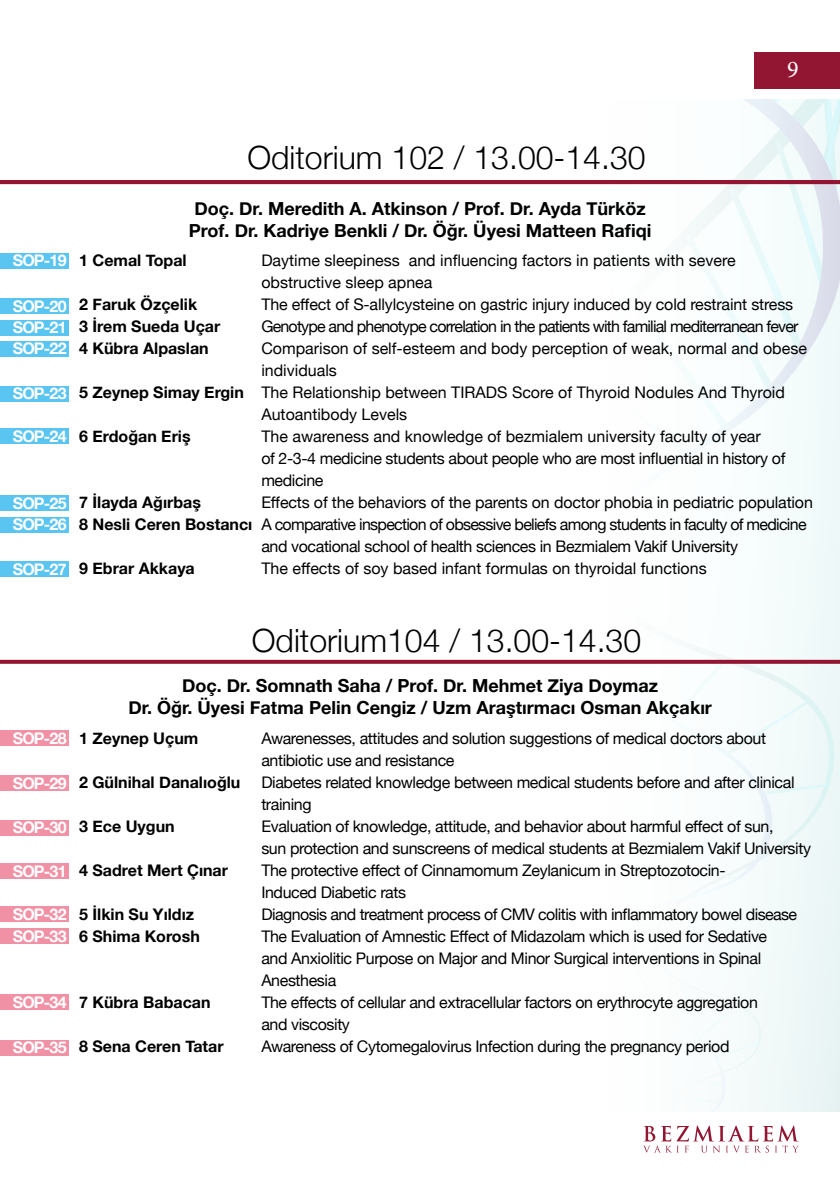
<style>
.page{position:relative;width:840px;height:1191px;background:#fff}
.page>*{position:absolute;margin:0;border:0;box-sizing:border-box;transform-origin:0 0}
.t1{font:300 32px "Helvetica Neue";color:#000}
.t2{font:24px "Minion Pro";color:#fff}
.t3{font:700 18px/22px "Helvetica Neue";color:#000;text-align:center}
.t4{font:16px/22px "Helvetica Neue";letter-spacing:-.025em;color:#000}
.t5{font:16px/22px "Helvetica Neue";color:#000}
.t6{font:700 16px "Helvetica Neue";color:#000}
.t7{font:700 16px/21.4px "Helvetica Neue";letter-spacing:-.05em;color:#fff}
.t8{font:16px "Helvetica Neue";letter-spacing:-.045em;color:#000}
.t9{font:16px "Helvetica Neue";letter-spacing:-.05em;color:#000}
.s1{font-weight:700}
</style>
<div class="page">
<div style="left:754px;top:52px;width:85px;height:37px;background:#921631"></div>
<svg style="left:559px;top:99px;width:280px;height:1012px"></svg>
<svg style="left:643px;top:1125px;width:155px;height:27px"></svg>
<hr style="left:0;top:180px;width:839px;height:4px;background:#921631">
<svg style="left:0;top:660px;width:839px;height:4px;background:#96203a"></svg>
<div style="left:0;top:253px;width:69px;height:15px;background:#5bc5f2"></div>
<div style="left:0;top:730px;width:69px;height:16px;background:#f191a5"></div>
<div style="left:0;top:775px;width:69px;height:16px;background:#f191a5"></div>
<div style="left:0;top:820px;width:69px;height:15px;background:#f191a5"></div>
<div style="left:0;top:863px;width:69px;height:16px;background:#f191a5"></div>
<div style="left:0;top:906px;width:69px;height:16px;background:#f191a5"></div>
<div style="left:0;top:928px;width:69px;height:16px;background:#f191a5"></div>
<div style="left:0;top:994px;width:69px;height:16px;background:#f191a5"></div>
<div style="left:0;top:1039px;width:69px;height:16px;background:#f191a5"></div>
<div style="left:0;top:298px;width:69px;height:16px;background:#5bc5f2"></div>
<div style="left:0;top:341px;width:69px;height:15px;background:#5bc5f2"></div>
<div style="left:0;top:320px;width:69px;height:15px;background:#5bc5f2"></div>
<div style="left:0;top:386px;width:69px;height:15px;background:#5bc5f2"></div>
<div style="left:0;top:428px;width:69px;height:16px;background:#5bc5f2"></div>
<div style="left:0;top:495px;width:69px;height:16px;background:#5bc5f2"></div>
<div style="left:0;top:517px;width:69px;height:15px;background:#5bc5f2"></div>
<div style="left:0;top:561px;width:69px;height:16px;background:#5bc5f2"></div>
<h2 class="t2" style="left:786px;top:53px;width:13px">9</h2>
<p class="t7" style="left:13px;top:250px;width:55px">SOP-19</p>
<p class="t7" style="left:13px;top:295px;width:55px;text-align:justify">SOP-20<br>SOP-21<br>SOP-22</p>
<p class="t7" style="left:13px;top:383px;width:55px">SOP-23</p>
<p class="t7" style="left:13px;top:426px;width:55px">SOP-24</p>
<p class="t7" style="left:13px;top:493px;width:55px">SOP-25<br>SOP-26</p>
<p class="t7" style="left:13px;top:559px;width:55px">SOP-27</p>
<h1 class="t1" style="left:247px;top:132px;width:399px">Oditorium 102 / 13.00-14.30</h1>
<p class="t3" style="left:189px;top:198px;width:464px">Doç. Dr. Meredith A. Atkinson / Prof. Dr. Ayda Türköz<br>Prof. Dr. Kadriye Benkli / Dr. Öğr. Üyesi Matteen Rafiqi</p>
<p class="t6" style="left:79px;top:248px;width:109px">1 Cemal Topal</p>
<p class="t5" style="left:261px;top:250px;width:475px">Daytime sleepiness and influencing factors in patients with severe obstructive sleep apnea</p>
<p class="t6" style="left:79px;top:292px;width:119px">2 Faruk Özçelik</p>
<p class="t4" style="left:261px;top:294px;width:533px">The effect of S-allylcysteine on gastric injury induced by cold restraint stress</p>
<p class="t6" style="left:79px;top:314px;width:143px">3 İrem Sueda Uçar</p>
<p class="t9" style="left:261px;top:315px;width:538px">Genotype and phenotype correlation in the patients with familial mediterranean fever</p>
<p class="t6" style="left:79px;top:336px;width:131px">4 Kübra Alpaslan</p>
<p class="t5" style="left:261px;top:338px;width:547px">Comparison of self-esteem and body perception of weak, normal and obese</p>
<p class="t5" style="left:261px;top:360px;width:77px">individuals</p>
<p class="t5" style="left:79px;top:382px;width:707px"><span class="s1">5 Zeynep Simay Ergin</span> The Relationship between TIRADS Score of Thyroid Nodules And Thyroid</p>
<p class="t5" style="left:261px;top:404px;width:147px">Autoantibody Levels</p>
<p class="t6" style="left:79px;top:424px;width:113px">6 Erdoğan Eriş</p>
<p class="t4" style="left:261px;top:426px;width:525px">The awareness and knowledge of bezmialem university faculty of year<br>of 2-3-4 medicine students about people who are most influential in history of medicine</p>
<p class="t6" style="left:79px;top:490px;width:123px">7 İlayda Ağırbaş</p>
<p class="t4" style="left:261px;top:492px;width:552px">Effects of the behaviors of the parents on doctor phobia in pediatric population</p>
<p class="t8" style="left:79px;top:513px;width:728px"><span class="s1">8 Nesli Ceren Bostancı</span> A comparative inspection of obsessive beliefs among students in faculty of medicine</p>
<p class="t4" style="left:261px;top:536px;width:478px">and vocational school of health sciences in Bezmialem Vakif University</p>
<p class="t6" style="left:79px;top:556px;width:117px">9 Ebrar Akkaya</p>
<p class="t5" style="left:261px;top:558px;width:446px">The effects of soy based infant formulas on thyroidal functions</p>
<p class="t7" style="left:13px;top:727px;width:55px">SOP-28</p>
<p class="t7" style="left:13px;top:773px;width:55px">SOP-29</p>
<p class="t7" style="left:13px;top:817px;width:55px">SOP-30</p>
<p class="t7" style="left:13px;top:860px;width:55px">SOP-31</p>
<p class="t7" style="left:13px;top:903px;width:55px;line-height:22px">SOP-32<br>SOP-33</p>
<p class="t7" style="left:13px;top:992px;width:55px">SOP-34</p>
<p class="t7" style="left:13px;top:1037px;width:55px">SOP-35</p>
<h1 class="t1" style="left:252px;top:615px;width:390px">Oditorium104 / 13.00-14.30</h1>
<p class="t3" style="left:128px;top:675px;width:584px">Doç. Dr. Somnath Saha / Prof. Dr. Mehmet Ziya Doymaz<br>Dr. Öğr. Üyesi Fatma Pelin Cengiz / Uzm Araştırmacı Osman Akçakır</p>
<p class="t6" style="left:79px;top:725px;width:121px">1 Zeynep Uçum</p>
<p class="t4" style="left:261px;top:728px;width:506px">Awarenesses, attitudes and solution suggestions of medical doctors about antibiotic use and resistance</p>
<p class="t6" style="left:79px;top:769px;width:163px">2 Gülnihal Danalıoğlu</p>
<p class="t4" style="left:261px;top:772px;width:534px">Diabetes related knowledge between medical students before and after clinical training</p>
<p class="t6" style="left:79px;top:813px;width:97px">3 Ece Uygun</p>
<p class="t4" style="left:261px;top:816px;width:551px">Evaluation of knowledge, attitude, and behavior about harmful effect of sun,<br>sun protection and sunscreens of medical students at Bezmialem Vakif University</p>
<p class="t6" style="left:79px;top:857px;width:150px">4 Sadret Mert Çınar</p>
<p class="t4" style="left:261px;top:860px;width:465px">The protective effect of Cinnamomum Zeylanicum in Streptozotocin-<br>Induced Diabetic rats</p>
<p class="t6" style="left:79px;top:901px;width:116px">5 İlkin Su Yıldız</p>
<p class="t4" style="left:261px;top:904px;width:537px">Diagnosis and treatment process of CMV colitis with inflammatory bowel disease</p>
<p class="t6" style="left:79px;top:923px;width:122px">6 Shima Korosh</p>
<p class="t4" style="left:261px;top:926px;width:507px">The Evaluation of Amnestic Effect of Midazolam which is used for Sedative and Anxiolitic Purpose on Major and Minor Surgical interventions in Spinal<br>Anesthesia</p>
<p class="t6" style="left:79px;top:989px;width:133px">7 Kübra Babacan</p>
<p class="t4" style="left:261px;top:992px;width:498px">The effects of cellular and extracellular factors on erythrocyte aggregation and viscosity</p>
<p class="t6" style="left:79px;top:1033px;width:146px">8 Sena Ceren Tatar</p>
<p class="t4" style="left:261px;top:1036px;width:469px">Awareness of Cytomegalovirus Infection during the pregnancy period</p>
</div>
